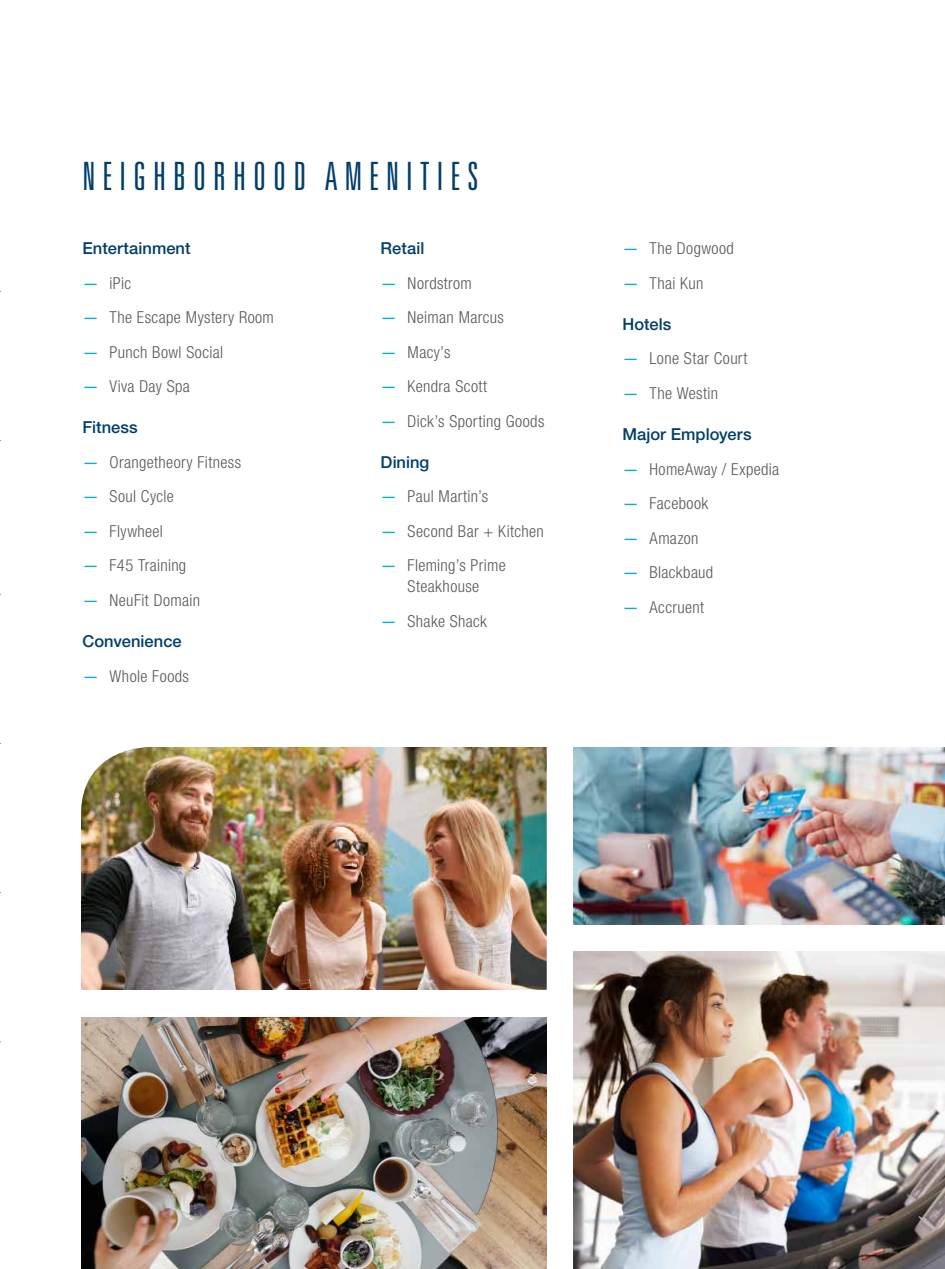
<style>
.page{position:relative;width:945px;height:1269px;background:#fff}
.page>*{position:absolute;margin:0;border:0;box-sizing:border-box;transform-origin:0 0}
.t1{font:300 ultra-condensed 39px "Univers LT Std";letter-spacing:.18em;color:#003e6b}
.t2{font:300 condensed 16.5px/21px "Helvetica Neue LT Std";letter-spacing:.025em;color:#58595b;text-align:center}
.t3{font:500 16.5px "Helvetica Neue LT Std";letter-spacing:.005em;color:#003e6b}
.s1{font-weight:400;font-stretch:normal;color:#00b0dd}
</style>
<div class="page">
<img style="left:81px;top:747px;width:466px;height:243px">
<img style="left:574px;top:952px;width:371px;height:317px">
<img style="left:574px;top:747px;width:371px;height:178px">
<img style="left:81px;top:1017px;width:466px;height:252px">
<h1 class="t1" style="left:82px;top:156px;width:398px">NEIGHBORHOOD AMENITIES</h1>
<p class="t3" style="left:82px;top:238px;width:110px">Entertainment</p>
<p class="t2" style="left:82px;top:272px;width:50px"><span class="s1">—</span> iPic</p>
<p class="t2" style="left:82px;top:307px;width:193px"><span class="s1">—</span> The Escape Mystery Room</p>
<p class="t2" style="left:82px;top:341px;width:142px"><span class="s1">—</span> Punch Bowl Social</p>
<p class="t2" style="left:82px;top:376px;width:109px"><span class="s1">—</span> Viva Day Spa</p>
<p class="t3" style="left:82px;top:418px;width:57px">Fitness</p>
<p class="t2" style="left:82px;top:451px;width:160px"><span class="s1">—</span> Orangetheory Fitness</p>
<p class="t2" style="left:82px;top:486px;width:93px"><span class="s1">—</span> Soul Cycle</p>
<p class="t2" style="left:82px;top:520px;width:82px"><span class="s1">—</span> Flywheel</p>
<p class="t2" style="left:82px;top:555px;width:105px"><span class="s1">—</span> F45 Training</p>
<p class="t2" style="left:82px;top:589px;width:119px"><span class="s1">—</span> NeuFit Domain</p>
<p class="t3" style="left:82px;top:631px;width:101px">Convenience</p>
<p class="t2" style="left:82px;top:665px;width:108px"><span class="s1">—</span> Whole Foods</p>
<p class="t3" style="left:381px;top:238px;width:45px">Retail</p>
<p class="t2" style="left:381px;top:272px;width:93px"><span class="s1">—</span> Nordstrom</p>
<p class="t2" style="left:381px;top:307px;width:125px"><span class="s1">—</span> Neiman Marcus</p>
<p class="t2" style="left:381px;top:341px;width:71px"><span class="s1">—</span> Macy’s</p>
<p class="t2" style="left:381px;top:376px;width:108px"><span class="s1">—</span> Kendra Scott</p>
<p class="t2" style="left:381px;top:410px;width:165px"><span class="s1">—</span> Dick’s Sporting Goods</p>
<p class="t3" style="left:381px;top:452px;width:50px">Dining</p>
<p class="t2" style="left:381px;top:486px;width:109px"><span class="s1">—</span> Paul Martin’s</p>
<p class="t2" style="left:381px;top:520px;width:165px"><span class="s1">—</span> Second Bar + Kitchen</p>
<p class="t2" style="left:381px;top:555px;width:127px"><span class="s1">—</span> Fleming’s Prime<br>Steakhouse</p>
<p class="t2" style="left:381px;top:610px;width:108px"><span class="s1">—</span> Shake Shack</p>
<p class="t2" style="left:622px;top:238px;width:113px"><span class="s1">—</span> The Dogwood</p>
<p class="t2" style="left:622px;top:272px;width:83px"><span class="s1">—</span> Thai Kun</p>
<p class="t3" style="left:622px;top:314px;width:50px">Hotels</p>
<p class="t2" style="left:622px;top:348px;width:126px"><span class="s1">—</span> Lone Star Court</p>
<p class="t2" style="left:622px;top:382px;width:97px"><span class="s1">—</span> The Westin</p>
<p class="t3" style="left:622px;top:424px;width:131px">Major Employers</p>
<p class="t2" style="left:622px;top:458px;width:158px"><span class="s1">—</span> HomeAway / Expedia</p>
<p class="t2" style="left:622px;top:493px;width:87px"><span class="s1">—</span> Facebook</p>
<p class="t2" style="left:622px;top:527px;width:77px"><span class="s1">—</span> Amazon</p>
<p class="t2" style="left:622px;top:562px;width:92px"><span class="s1">—</span> Blackbaud</p>
<p class="t2" style="left:622px;top:596px;width:83px"><span class="s1">—</span> Accruent</p>
</div>
